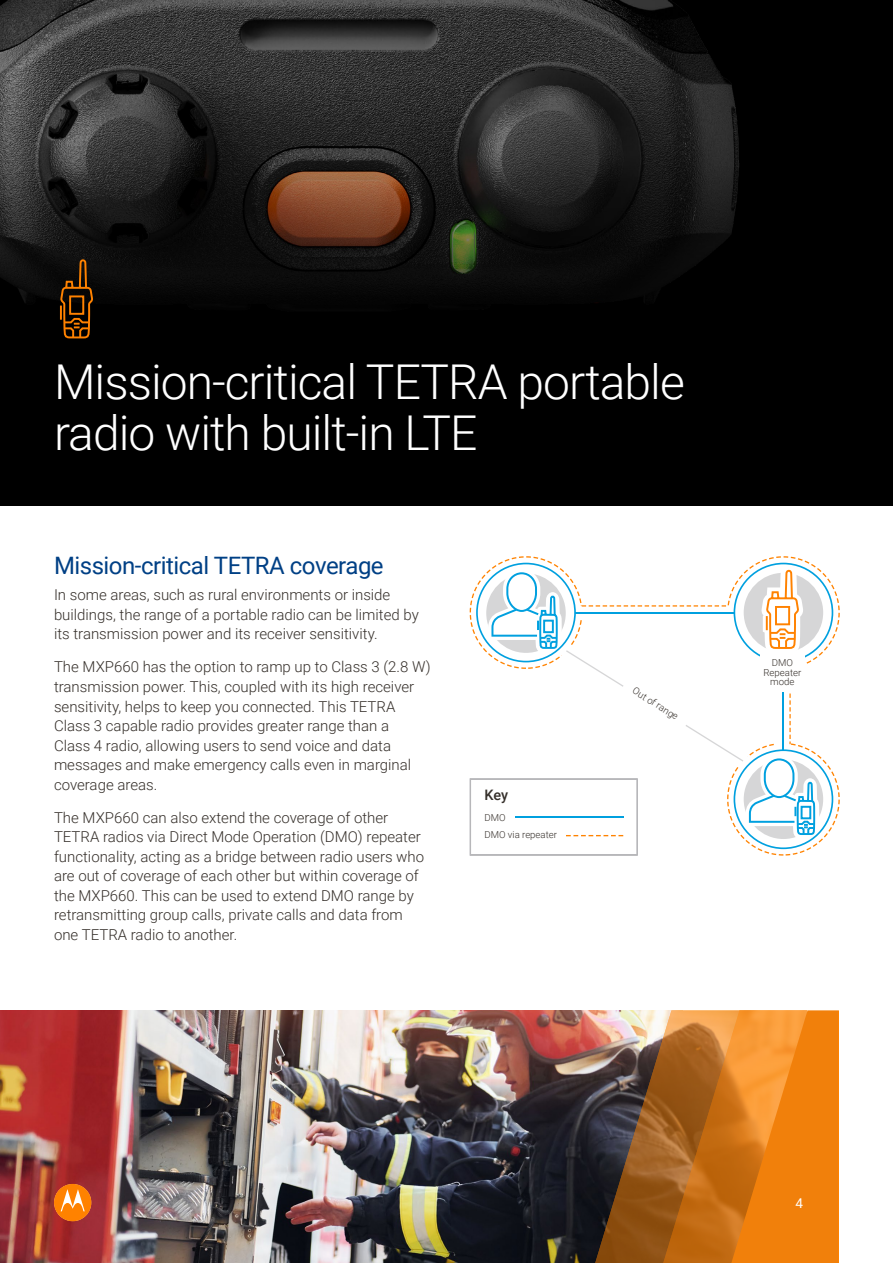
<style>
.page{position:relative;width:893px;height:1263px;background:#fff}
.page>*{position:absolute;margin:0;border:0;box-sizing:border-box;transform-origin:0 0}
.t1{font:300 48px/51px "Roboto";letter-spacing:-.02em;color:#fff}
.t2{font:24px "Roboto";letter-spacing:-.02em;color:#004085}
.t3{font:300 15px/19.5px "Roboto";color:#352f2a}
.t4{font:500 14.4px "Roboto";color:#352f2a}
.t5{font:13.5px "Roboto";color:#fff}
.t6{font:300 9.6px/9.6px "Roboto";color:#352f2a;text-align:center}
</style>
<div class="page">
<img style="left:0;top:0;width:893px;height:89px">
<img style="left:0;top:1010px;width:595px;height:253px">
<svg style="left:0;top:89px;width:893px;height:416px;background:#0f0e0d"></svg>
<img style="left:595px;top:1010px;width:68px;height:253px">
<svg style="left:663px;top:1010px;width:176px;height:253px;background:#b86c20"></svg>
<img style="left:731px;top:1010px;width:107px;height:253px">
<svg style="left:469px;top:461px;width:371px;height:395px"></svg>
<svg style="left:59px;top:258px;width:36px;height:81px;background:#412304"></svg>
<svg style="left:54px;top:1184px;width:37px;height:37px"></svg>
<h1 class="t1" style="left:54px;top:355px;width:632px">Mission-critical TETRA portable radio with built-in LTE</h1>
<h2 class="t2" style="left:54px;top:549px;width:331px">Mission-critical TETRA coverage</h2>
<p class="t3" style="left:54px;top:585px;width:366px">In some areas, such as rural environments or inside buildings, the range of a portable radio can be limited by its transmission power and its receiver sensitivity.</p>
<p class="t3" style="left:54px;top:657px;width:378px">The MXP660 has the option to ramp up to Class 3 (2.8 W) transmission power. This, coupled with its high receiver sensitivity, helps to keep you connected. This TETRA Class 3 capable radio provides greater range than a<br>Class 4 radio, allowing users to send voice and data messages and make emergency calls even in marginal coverage areas.</p>
<p class="t3" style="left:54px;top:807px;width:372px">The MXP660 can also extend the coverage of other TETRA radios via Direct Mode Operation (DMO) repeater functionality, acting as a bridge between radio users who are out of coverage of each other but within coverage of the MXP660. This can be used to extend DMO range by retransmitting group calls, private calls and data from one TETRA radio to another.</p>
<p class="t4" style="left:484px;top:785px;width:25px">Key</p>
<p class="t6" style="left:484px;top:808px;width:74px;line-height:17.7px;text-align:left">DMO<br>DMO via repeater</p>
<p class="t6" style="left:636px;top:685px;width:53px;rotate:32deg">Out of range</p>
<p class="t6" style="left:763px;top:657px;width:39px">DMO<br>Repeater mode</p>
<p class="t5" style="left:795px;top:1194px;width:9px">4</p>
</div>
